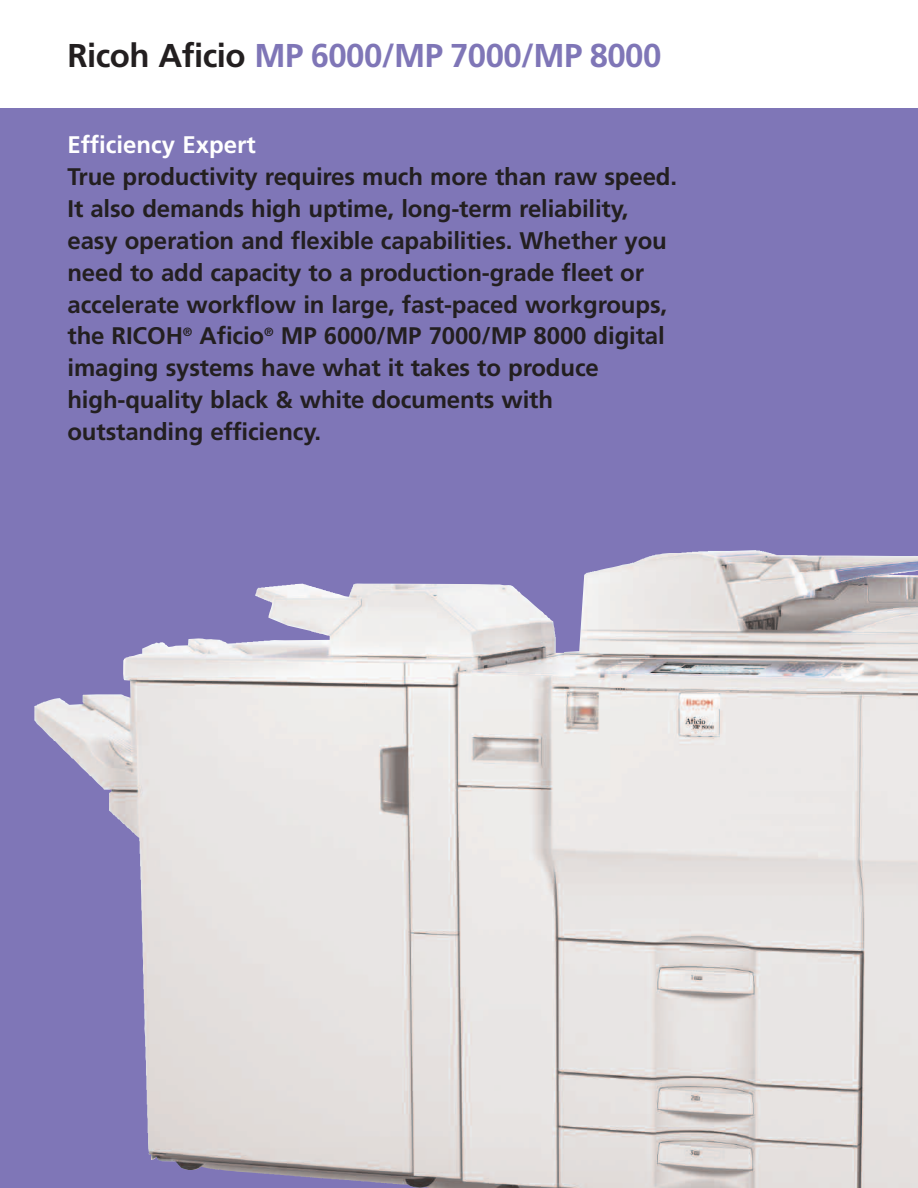
<style>
.page{position:relative;width:918px;height:1188px;background:#fff}
.page>*{position:absolute;margin:0;border:0;box-sizing:border-box;transform-origin:0 0}
.t1{font:700 33px "Frutiger";letter-spacing:-.015em;color:#7f76b7}
.t2{font:700 24px/31.8px "Frutiger";letter-spacing:-.005em;color:#231f20}
.t3{font:700 24px "Frutiger";color:#fff}
.s1{color:#231f20}
</style>
<div class="page">
<hr style="left:917px;top:0;width:1px;height:108px;background:#7f76b7">
<div style="left:0;top:108px;width:918px;height:1080px;background:#7f76b7"></div>
<img style="left:104px;top:573px;width:814px;height:615px">
<h1 class="t1" style="left:67px;top:43px;width:595px"><span class="s1">Ricoh Aficio</span> MP 6000/MP 7000/MP 8000</h1>
<p class="t3" style="left:67px;top:135px;width:190px">Efficiency Expert</p>
<p class="t2" style="left:67px;top:163px;width:611px">True productivity requires much more than raw speed.<br>It also demands high uptime, long-term reliability, easy operation and flexible capabilities. Whether you need to add capacity to a production-grade fleet or accelerate workflow in large, fast-paced workgroups, the RICOH<sup>®</sup> Aficio<sup>®</sup> MP 6000/MP 7000/MP 8000 digital imaging systems have what it takes to produce high-quality black &amp; white documents with outstanding efficiency.</p>
</div>
